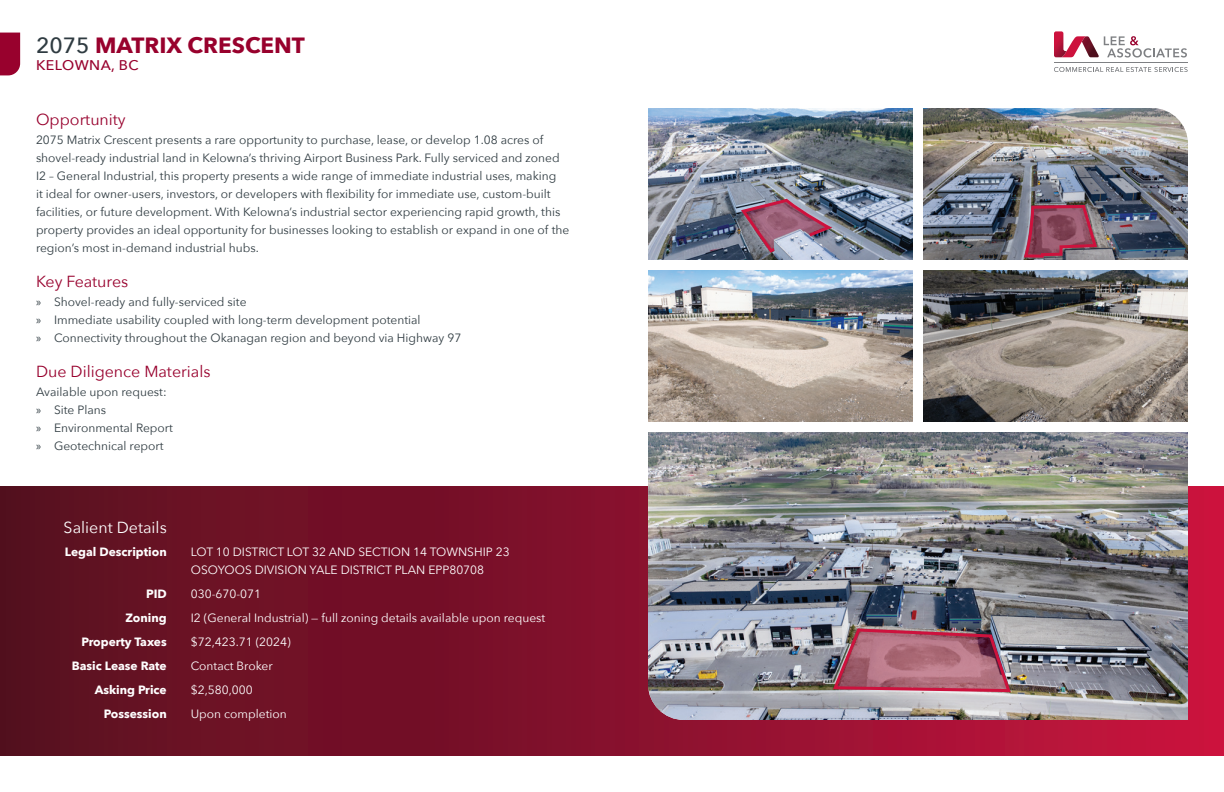
<style>
.page{position:relative;width:1224px;height:792px;background:#fff}
.page>*{position:absolute;margin:0;border:0;box-sizing:border-box;transform-origin:0 0}
.Address__Main_Page{font:700 22px "Avenir Next";color:#98012d}
.Headings{font:16px "Avenir Next";color:#98012d}
.Headings-2{font:16px "Avenir Next";color:#fff}
.Address__Main_Page-2{font:500 14px "Avenir Next";letter-spacing:.03em;color:#98012d}
.Body{font:12px/18px "Avenir Next";color:#2f3b41}
.Body-2{font:12px/18px "Avenir Next";color:#fff}
.Body-3{font:700 12px "Avenir Next";color:#fff}
.s1{font-weight:500;color:#2f3b41}
.s2{font-family:"Myriad Pro"}
</style>
<div class="page">
<img style="left:923px;top:270px;width:265px;height:152px">
<img style="left:648px;top:108px;width:265px;height:152px">
<img style="left:648px;top:270px;width:265px;height:152px">
<img style="left:923px;top:108px;width:265px;height:152px">
<img style="left:739px;top:197px;width:93px;height:58px">
<img style="left:1022px;top:203px;width:77px;height:94px">
<hr style="left:1054px;top:63px;width:134px;height:1px;background:#7e8083">
<svg style="left:1054px;top:31px;width:133px;height:27px"></svg>
<svg style="left:1054px;top:67px;width:133px;height:5px"></svg>
<svg style="left:0;top:33px;width:20px;height:42px"></svg>
<div style="left:0;top:486px;width:1224px;height:270px;background:linear-gradient(to right,#52101e,#c6133e)"></div>
<img style="left:648px;top:432px;width:540px;height:288px">
<img style="left:831px;top:627px;width:182px;height:67px">
<p class="Address__Main_Page" style="left:36px;top:27px;width:271px"><span class="s1">2075</span> MATRIX CRESCENT</p>
<p class="Address__Main_Page-2" style="left:36px;top:53px;width:104px">KELOWNA, BC</p>
<p class="Headings" style="left:36px;top:106px;width:91px">Opportunity</p>
<p class="Body" style="left:36px;top:130px;width:535px">2075 Matrix Crescent presents a rare opportunity to purchase, lease, or develop 1.08 acres of shovel-ready industrial land in Kelowna’s thriving Airport Business Park. Fully serviced and zoned I2 – General Industrial, this property presents a wide range of immediate industrial uses, making<br>it ideal for owner-users, investors, or developers with flexibility for immediate use, custom-built facilities, or future development. With Kelowna’s industrial sector experiencing rapid growth, this property provides an ideal opportunity for businesses looking to establish or expand in one of the region’s most in-demand industrial hubs.</p>
<p class="Headings" style="left:36px;top:268px;width:94px">Key Features</p>
<p class="Body" style="left:36px;top:292px;width:212px"><span class="s2">»</span> Shovel-ready and fully-serviced site</p>
<p class="Body" style="left:36px;top:310px;width:386px"><span class="s2">»</span> Immediate usability coupled with long-term development potential</p>
<p class="Body" style="left:36px;top:328px;width:427px"><span class="s2">»</span> Connectivity throughout the Okanagan region and beyond via Highway 97</p>
<p class="Headings" style="left:36px;top:358px;width:176px">Due Diligence Materials</p>
<p class="Body" style="left:36px;top:382px;width:132px">Available upon request:</p>
<p class="Body" style="left:36px;top:400px;width:72px"><span class="s2">»</span> Site Plans</p>
<p class="Body" style="left:36px;top:418px;width:138px"><span class="s2">»</span> Environmental Report</p>
<p class="Body" style="left:36px;top:436px;width:129px"><span class="s2">»</span> Geotechnical report</p>
<p class="Headings-2" style="left:64px;top:514px;width:105px">Salient Details</p>
<p class="Body-3" style="left:65px;top:541px;width:103px">Legal Description</p>
<p class="Body-2" style="left:191px;top:542px;width:320px">LOT 10 DISTRICT LOT 32 AND SECTION 14 TOWNSHIP 23<br>OSOYOOS DIVISION YALE DISTRICT PLAN EPP80708</p>
<p class="Body-3" style="left:146px;top:583px;width:22px">PID</p>
<p class="Body-2" style="left:191px;top:584px;width:72px">030-670-071</p>
<p class="Body-3" style="left:126px;top:607px;width:43px">Zoning</p>
<p class="Body-2" style="left:191px;top:608px;width:356px">I2 (General Industrial) — full zoning details available upon request</p>
<p class="Body-3" style="left:82px;top:631px;width:87px">Property Taxes</p>
<p class="Body-2" style="left:191px;top:632px;width:101px">$72,423.71 (2024)</p>
<p class="Body-3" style="left:72px;top:655px;width:96px">Basic Lease Rate</p>
<p class="Body-2" style="left:191px;top:656px;width:83px">Contact Broker</p>
<p class="Body-3" style="left:95px;top:679px;width:74px">Asking Price</p>
<p class="Body-2" style="left:191px;top:680px;width:63px">$2,580,000</p>
<p class="Body-3" style="left:104px;top:703px;width:64px">Possession</p>
<p class="Body-2" style="left:191px;top:704px;width:97px">Upon completion</p>
</div>
